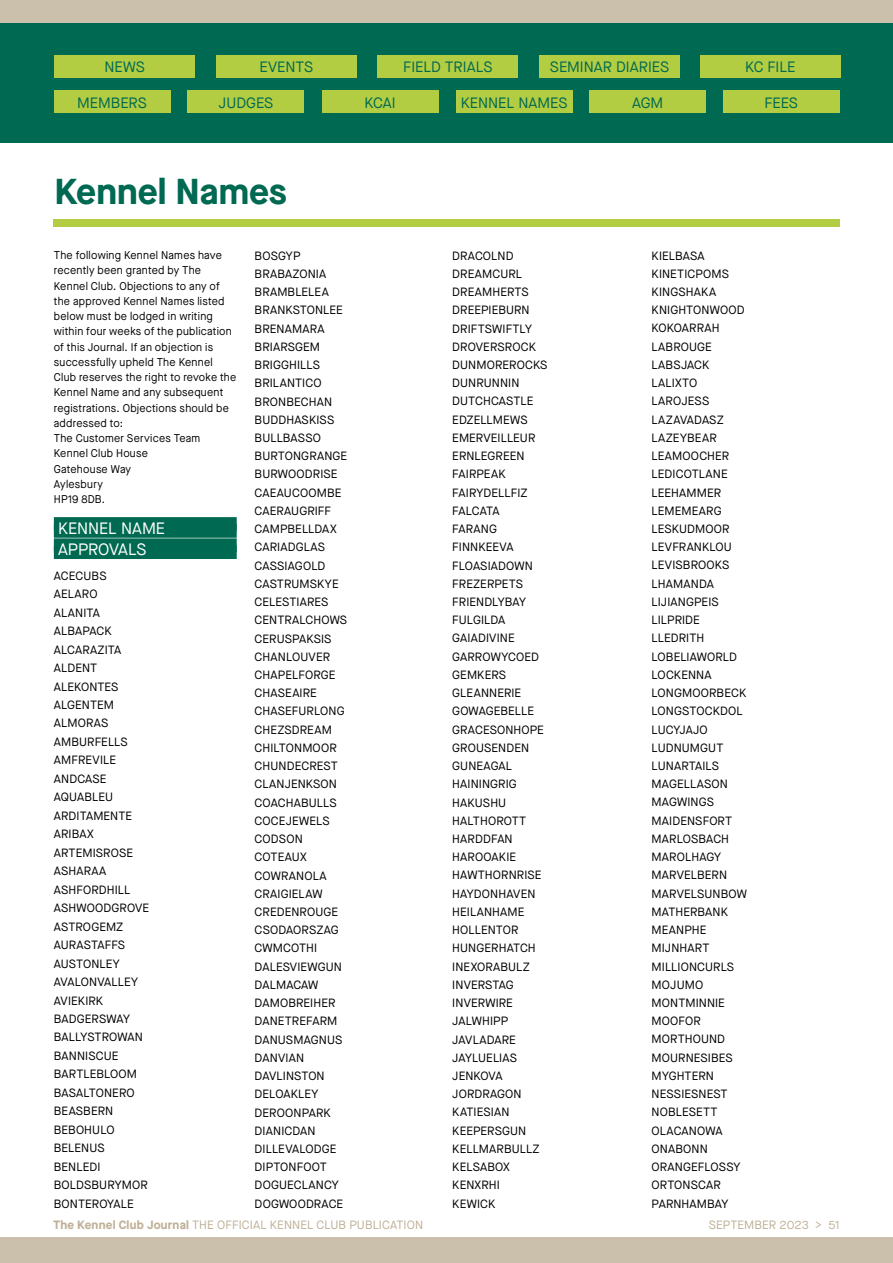
<style>
.page{position:relative;width:893px;height:1263px;background:#fff}
.page>*{position:absolute;margin:0;border:0;box-sizing:border-box;transform-origin:0 0}
.t1{font:700 36px "Maison Neue";color:#006951}
.t2{font:16.5px/21.3px "Maison Neue";letter-spacing:-.005em;color:#fff}
.t3{font:15px "Maison Neue";color:#006951}
.t4{font:12px/18.3px "Maison Neue";letter-spacing:.01em;color:#000}
.t5{font:12px "Maison Neue";letter-spacing:.01em;color:#bfb197}
.t6{font:11.25px/15.3px "Maison Neue";letter-spacing:.025em;color:#000;scale:.96 1}
.s1{font-weight:700}
</style>
<div class="page">
<div style="left:0;top:1238px;width:893px;height:25px;background:#cbc0ab"></div>
<div style="left:0;top:0;width:893px;height:84px;background:#cbc0ab"></div>
<div style="left:0;top:23px;width:893px;height:119px;background:#006951"></div>
<div style="left:188px;top:91px;width:116px;height:22px;background:#b3cd43"></div>
<div style="left:54px;top:91px;width:116px;height:22px;background:#b3cd43"></div>
<div style="left:322px;top:91px;width:116px;height:22px;background:#b3cd43"></div>
<div style="left:456px;top:91px;width:116px;height:22px;background:#b3cd43"></div>
<div style="left:589px;top:91px;width:117px;height:22px;background:#b3cd43"></div>
<div style="left:723px;top:91px;width:116px;height:22px;background:#b3cd43"></div>
<div style="left:55px;top:55px;width:140px;height:23px;background:#b3cd43"></div>
<div style="left:216px;top:55px;width:140px;height:23px;background:#b3cd43"></div>
<div style="left:378px;top:55px;width:140px;height:23px;background:#b3cd43"></div>
<div style="left:539px;top:55px;width:141px;height:23px;background:#b3cd43"></div>
<div style="left:700px;top:55px;width:140px;height:23px;background:#b3cd43"></div>
<div style="left:53px;top:219px;width:787px;height:7px;background:#b3cd43"></div>
<div style="left:54px;top:517px;width:183px;height:14px;background:#006951"></div>
<div style="left:54px;top:524px;width:183px;height:14px;background:#006951"></div>
<div style="left:54px;top:538px;width:183px;height:14px;background:#006951"></div>
<div style="left:54px;top:545px;width:183px;height:14px;background:#006951"></div>
<p class="t3" style="left:105px;top:57px;width:42px">NEWS</p>
<p class="t3" style="left:259px;top:57px;width:55px">EVENTS</p>
<p class="t3" style="left:403px;top:57px;width:91px">FIELD TRIALS</p>
<p class="t3" style="left:550px;top:57px;width:121px">SEMINAR DIARIES</p>
<p class="t3" style="left:745px;top:57px;width:52px">KC FILE</p>
<p class="t3" style="left:77px;top:92px;width:71px">MEMBERS</p>
<p class="t3" style="left:219px;top:92px;width:56px">JUDGES</p>
<p class="t3" style="left:364px;top:92px;width:33px">KCAI</p>
<p class="t3" style="left:461px;top:92px;width:108px">KENNEL NAMES</p>
<p class="t3" style="left:632px;top:92px;width:33px">AGM</p>
<p class="t3" style="left:764px;top:92px;width:35px">FEES</p>
<h1 class="t1" style="left:55px;top:165px;width:234px">Kennel Names</h1>
<p class="t6" style="left:54px;top:247px;width:192px">The following Kennel Names have recently been granted by The<br>Kennel Club. Objections to any of the approved Kennel Names listed below must be lodged in writing within four weeks of the publication of this Journal. If an objection is successfully upheld The Kennel<br>Club reserves the right to revoke the<br>Kennel Name and any subsequent registrations. Objections should be addressed to:<br>The Customer Services Team<br>Kennel Club House<br>Gatehouse Way<br>Aylesbury<br>HP19 8DB.</p>
<h2 class="t2" style="left:58px;top:517px;width:109px">KENNEL NAME<br>APPROVALS</h2>
<p class="t4" style="left:54px;top:566px;width:97px">ACECUBS<br>AELARO<br>ALANITA<br>ALBAPACK<br>ALCARAZITA<br>ALDENT<br>ALEKONTES<br>ALGENTEM<br>ALMORAS<br>AMBURFELLS<br>AMFREVILE<br>ANDCASE<br>AQUABLEU<br>ARDITAMENTE<br>ARIBAX<br>ARTEMISROSE<br>ASHARAA<br>ASHFORDHILL<br>ASHWOODGROVE<br>ASTROGEMZ<br>AURASTAFFS<br>AUSTONLEY<br>AVALONVALLEY<br>AVIEKIRK<br>BADGERSWAY<br>BALLYSTROWAN<br>BANNISCUE<br>BARTLEBLOOM<br>BASALTONERO<br>BEASBERN<br>BEBOHULO<br>BELENUS<br>BENLEDI<br>BOLDSBURYMOR<br>BONTEROYALE</p>
<p class="t4" style="left:255px;top:246px;width:94px">BOSGYP<br>BRABAZONIA<br>BRAMBLELEA<br>BRANKSTONLEE<br>BRENAMARA<br>BRIARSGEM<br>BRIGGHILLS<br>BRILANTICO<br>BRONBECHAN<br>BUDDHASKISS<br>BULLBASSO<br>BURTONGRANGE<br>BURWOODRISE<br>CAEAUCOOMBE<br>CAERAUGRIFF<br>CAMPBELLDAX<br>CARIADGLAS<br>CASSIAGOLD<br>CASTRUMSKYE<br>CELESTIARES<br>CENTRALCHOWS<br>CERUSPAKSIS<br>CHANLOUVER<br>CHAPELFORGE<br>CHASEAIRE<br>CHASEFURLONG<br>CHEZSDREAM<br>CHILTONMOOR<br>CHUNDECREST<br>CLANJENKSON<br>COACHABULLS<br>COCEJEWELS<br>CODSON<br>COTEAUX<br>COWRANOLA<br>CRAIGIELAW<br>CREDENROUGE<br>CSODAORSZAG<br>CWMCOTHI<br>DALESVIEWGUN<br>DALMACAW<br>DAMOBREIHER<br>DANETREFARM<br>DANUSMAGNUS<br>DANVIAN<br>DAVLINSTON<br>DELOAKLEY<br>DEROONPARK<br>DIANICDAN<br>DILLEVALODGE<br>DIPTONFOOT<br>DOGUECLANCY<br>DOGWOODRACE</p>
<p class="t4" style="left:452px;top:246px;width:97px">DRACOLND<br>DREAMCURL<br>DREAMHERTS<br>DREEPIEBURN<br>DRIFTSWIFTLY<br>DROVERSROCK<br>DUNMOREROCKS<br>DUNRUNNIN<br>DUTCHCASTLE<br>EDZELLMEWS<br>EMERVEILLEUR<br>ERNLEGREEN<br>FAIRPEAK<br>FAIRYDELLFIZ<br>FALCATA<br>FARANG<br>FINNKEEVA<br>FLOASIADOWN<br>FREZERPETS<br>FRIENDLYBAY<br>FULGILDA<br>GAIADIVINE<br>GARROWYCOED<br>GEMKERS<br>GLEANNERIE<br>GOWAGEBELLE<br>GRACESONHOPE<br>GROUSENDEN<br>GUNEAGAL<br>HAININGRIG<br>HAKUSHU<br>HALTHOROTT<br>HARDDFAN<br>HAROOAKIE<br>HAWTHORNRISE<br>HAYDONHAVEN<br>HEILANHAME<br>HOLLENTOR<br>HUNGERHATCH<br>INEXORABULZ<br>INVERSTAG<br>INVERWIRE<br>JALWHIPP<br>JAVLADARE<br>JAYLUELIAS<br>JENKOVA<br>JORDRAGON<br>KATIESIAN<br>KEEPERSGUN<br>KELLMARBULLZ<br>KELSABOX<br>KENXRHI<br>KEWICK</p>
<p class="t4" style="left:652px;top:246px;width:97px">KIELBASA<br>KINETICPOMS<br>KINGSHAKA<br>KNIGHTONWOOD<br>KOKOARRAH<br>LABROUGE<br>LABSJACK<br>LALIXTO<br>LAROJESS<br>LAZAVADASZ<br>LAZEYBEAR<br>LEAMOOCHER<br>LEDICOTLANE<br>LEEHAMMER<br>LEMEMEARG<br>LESKUDMOOR<br>LEVFRANKLOU<br>LEVISBROOKS<br>LHAMANDA<br>LIJIANGPEIS<br>LILPRIDE<br>LLEDRITH<br>LOBELIAWORLD<br>LOCKENNA<br>LONGMOORBECK<br>LONGSTOCKDOL<br>LUCYJAJO<br>LUDNUMGUT<br>LUNARTAILS<br>MAGELLASON<br>MAGWINGS<br>MAIDENSFORT<br>MARLOSBACH<br>MAROLHAGY<br>MARVELBERN<br>MARVELSUNBOW<br>MATHERBANK<br>MEANPHE<br>MIJNHART<br>MILLIONCURLS<br>MOJUMO<br>MONTMINNIE<br>MOOFOR<br>MORTHOUND<br>MOURNESIBES<br>MYGHTERN<br>NESSIESNEST<br>NOBLESETT<br>OLACANOWA<br>ONABONN<br>ORANGEFLOSSY<br>ORTONSCAR<br>PARNHAMBAY</p>
<p class="t5" style="left:53px;top:1217px;width:372px"><span class="s1">The Kennel Club Journal</span> THE OFFICIAL KENNEL CLUB PUBLICATION</p>
<p class="t5" style="left:709px;top:1217px;width:132px">SEPTEMBER 2023 &gt; 51</p>
</div>
